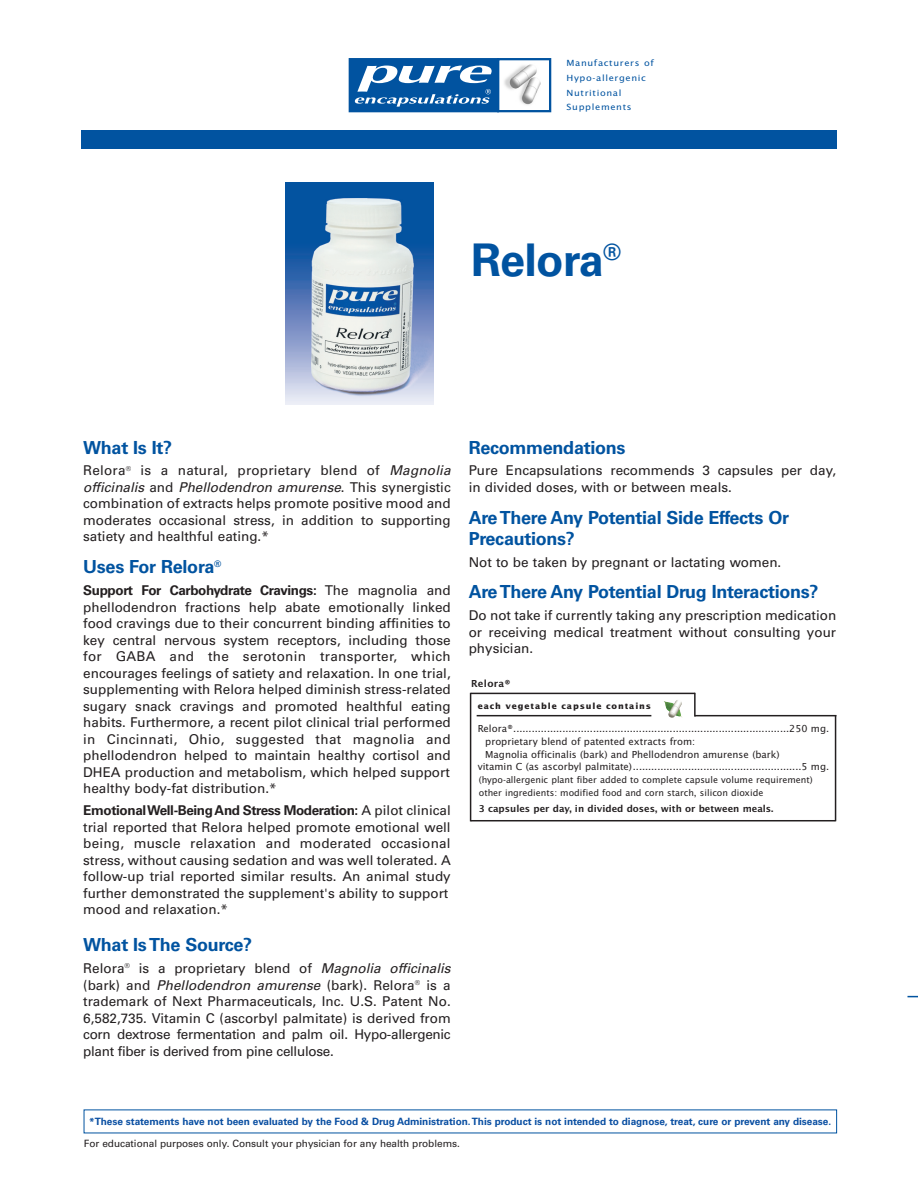
<style>
.page{position:relative;width:918px;height:1188px;background:#fff}
.page>*{position:absolute;margin:0;border:0;box-sizing:border-box;transform-origin:0 0}
.t1{font:700 45px "Univers";letter-spacing:-.015em;color:#0153a0}
.t2{font:700 18px/21px "Univers";letter-spacing:-.015em;color:#0153a0}
.t3{font:13.5px/16.5px "Univers";color:#231f20;text-align:justify}
.t4{font:10.5px "Lucida Sans EF";color:#231f20}
.t5{font:600 10.5px "Lucida Sans EF";letter-spacing:.03em;color:#231f20}
.t6{font:600 10.2px "Lucida Sans EF";color:#231f20}
.t7{font:700 10.05px "Univers";letter-spacing:-.005em;color:#0a4fa2}
.t8{font:10.05px "Univers";letter-spacing:-.005em;color:#231f20}
.t9{font:9.75px/12.8px "Lucida Sans EF";color:#231f20}
.t10{font:9.3px/14.9px "Lucida Sans EF";letter-spacing:.065em;color:#0153a0;scale:1.1 1}
.t11{font:700 9px "Lucida Sans EF";letter-spacing:.1em;color:#231f20}
.s1{font-style:italic}
.s2{font-weight:700}
</style>
<div class="page">
<div style="left:81px;top:130px;width:756px;height:18px;background:#0153a0"></div>
<img style="left:286px;top:182px;width:148px;height:222px">
<div style="left:349px;top:58px;width:150px;height:54px;background:#0153a0"></div>
<svg style="left:354px;top:66px;width:138px;height:41px"></svg>
<div style="left:497px;top:58px;width:54px;height:54px;background:#fff;border:2px solid #0153a0"></div>
<img style="left:504px;top:64px;width:37px;height:41px">
<hr style="left:471px;top:820px;width:365px;height:1px;background:#231f20">
<hr style="left:695px;top:715px;width:141px;height:1px;background:#231f20">
<hr style="left:477px;top:715px;width:174px;height:1px;background:#231f20">
<img style="left:664px;top:700px;width:18px;height:18px">
<hr style="left:471px;top:693px;width:224px;height:1px;background:#231f20">
<hr style="left:694px;top:693px;width:2px;height:24px;background:#231f20">
<hr style="left:470px;top:693px;width:1px;height:128px;background:#231f20">
<hr style="left:835px;top:715px;width:1px;height:106px;background:#231f20">
<p class="t10" style="left:567px;top:56px;width:81px">Manufacturers of<br>Hypo-allergenic<br>Nutritional<br>Supplements</p>
<h1 class="t1" style="left:471px;top:244px;width:152px">Relora<sup>®</sup></h1>
<h2 class="t2" style="left:83px;top:439px;width:91px">What Is It?</h2>
<p class="t3" style="left:83px;top:464px;width:369px">Relora<sup>®</sup> is a natural, proprietary blend of <span class="s1">Magnolia officinalis</span> and <span class="s1">Phellodendron amurense</span>. This synergistic combination of extracts helps promote positive mood and moderates occasional stress, in addition to supporting satiety and healthful eating.*</p>
<h2 class="t2" style="left:83px;top:558px;width:140px">Uses For Relora<sup>®</sup></h2>
<p class="t3" style="left:83px;top:584px;width:369px"><span class="s2">Support For Carbohydrate Cravings:</span> The magnolia and phellodendron fractions help abate emotionally linked food cravings due to their concurrent binding affinities to key central nervous system receptors, including those for GABA and the serotonin transporter, which encourages feelings of satiety and relaxation. In one trial, supplementing with Relora helped diminish stress-related sugary snack cravings and promoted healthful eating habits. Furthermore, a recent pilot clinical trial performed in Cincinnati, Ohio, suggested that magnolia and phellodendron helped to maintain healthy cortisol and DHEA production and metabolism, which helped support healthy body-fat distribution.*</p>
<p class="t3" style="left:83px;top:804px;width:369px;text-align:left"><span class="s2">Emotional Well-Being And Stress Moderation:</span> A pilot clinical trial reported that Relora helped promote emotional well being, muscle relaxation and moderated occasional stress, without causing sedation and was well tolerated. A follow-up trial reported similar results. An animal study further demonstrated the supplement's ability to support mood and relaxation.*</p>
<h2 class="t2" style="left:83px;top:936px;width:171px">What Is The Source?</h2>
<p class="t3" style="left:83px;top:962px;width:369px">Relora<sup>®</sup> is a proprietary blend of <span class="s1">Magnolia officinalis </span>(bark) and <span class="s1">Phellodendron amurense</span> (bark). Relora<sup>®</sup> is a trademark of Next Pharmaceuticals, Inc. U.S. Patent No.<br>6,582,735. Vitamin C (ascorbyl palmitate) is derived from corn dextrose fermentation and palm oil. Hypo-allergenic plant fiber is derived from pine cellulose.</p>
<h2 class="t2" style="left:469px;top:439px;width:158px">Recommendations</h2>
<p class="t3" style="left:469px;top:464px;width:369px">Pure Encapsulations recommends 3 capsules per day, in divided doses, with or between meals.</p>
<h2 class="t2" style="left:469px;top:509px;width:322px">Are There Any Potential Side Effects Or<br>Precautions?</h2>
<p class="t3" style="left:469px;top:555px;width:314px">Not to be taken by pregnant or lactating women.</p>
<h2 class="t2" style="left:469px;top:584px;width:351px">Are There Any Potential Drug Interactions?</h2>
<p class="t3" style="left:469px;top:609px;width:369px">Do not take if currently taking any prescription medication or receiving medical treatment without consulting your physician.</p>
<p class="t5" style="left:471px;top:680px;width:41px">Relora®</p>
<p class="t11" style="left:478px;top:702px;width:175px">each vegetable capsule contains</p>
<p class="t4" style="left:478px;top:725px;width:353px">Relora®..........................................................................................250 mg.</p>
<p class="t4" style="left:485px;top:737px;width:211px">proprietary blend of patented extracts from:</p>
<p class="t4" style="left:485px;top:750px;width:296px">Magnolia officinalis (bark) and Phellodendron amurense (bark)</p>
<p class="t4" style="left:478px;top:763px;width:353px">vitamin C (as ascorbyl palmitate).......................................................5 mg.</p>
<p class="t9" style="left:479px;top:774px;width:335px">(hypo-allergenic plant fiber added to complete capsule volume requirement) other ingredients: modified food and corn starch, silicon dioxide</p>
<p class="t6" style="left:479px;top:804px;width:296px">3 capsules per day, in divided doses, with or between meals.</p>
<p class="t7" style="left:89px;top:1118px;width:744px">*These statements have not been evaluated by the Food &amp; Drug Administration.This product is not intended to diagnose, treat, cure or prevent any disease.</p>
<p class="t8" style="left:84px;top:1140px;width:377px">For educational purposes only. Consult your physician for any health problems.</p>
</div>
